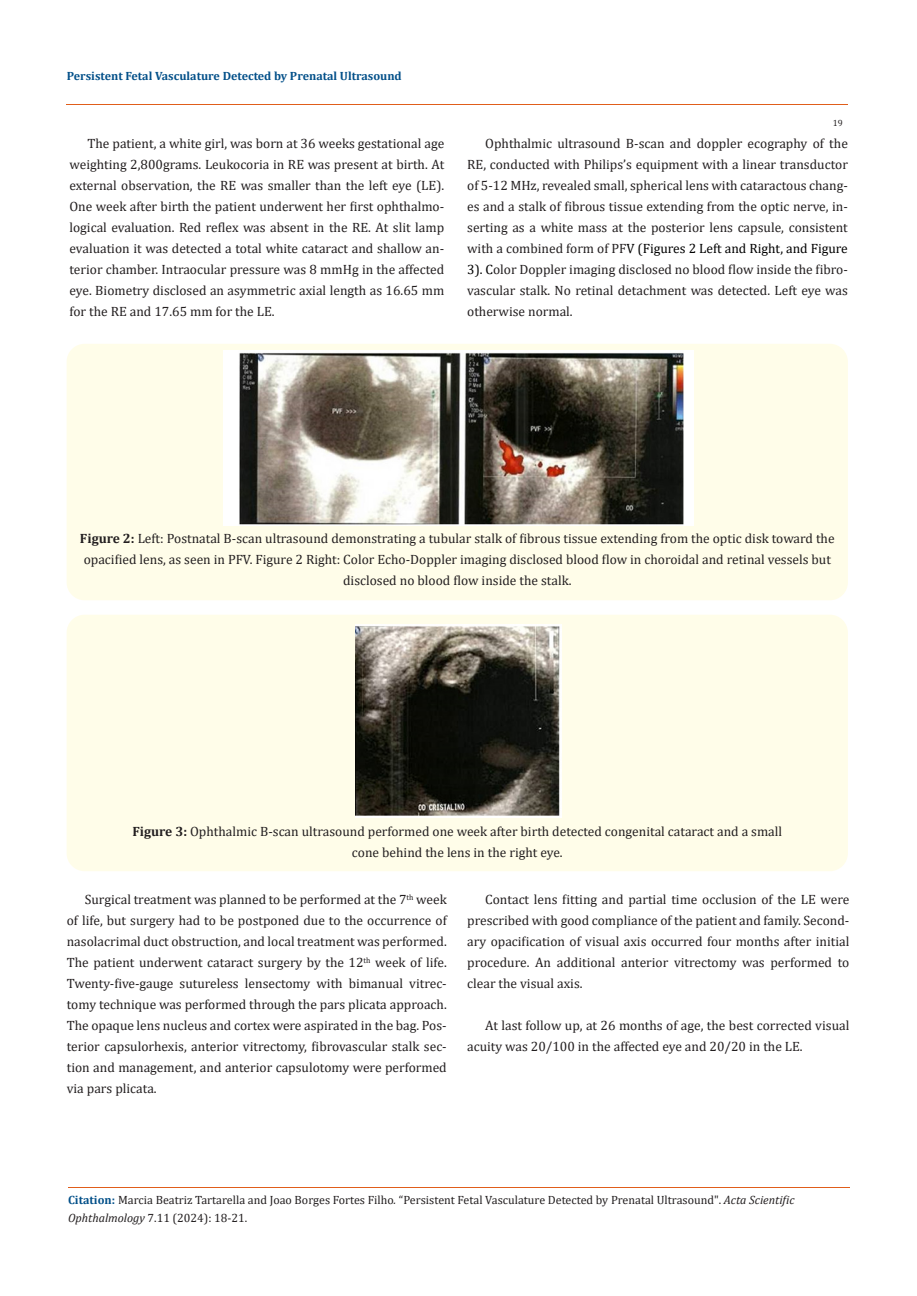
<style>
.page{position:relative;width:917px;height:1296px;background:#fff}
.page>*{position:absolute;margin:0;border:0;box-sizing:border-box;transform-origin:0 0}
.t1{font:13.5px/21px "Cambria";color:#231f20;text-align:justify}
.t2{font:12px/18px "Cambria";color:#231f20}
.t3{font:700 12px "Cambria";color:#035089}
.t4{font:9px "Cambria";color:#231f20}
.s1{color:#000}
.s2{font-weight:700}
.s3{font-weight:700;color:#035089}
.s4{font-style:italic}
</style>
<div class="page">
<hr style="left:66px;top:104px;width:781px;height:1px;background:#e05d1a">
<div style="left:67px;top:344px;width:780px;height:256px;background:#fffde9;border-radius:18px"></div>
<img style="left:224px;top:351px;width:469px;height:174px">
<div style="left:67px;top:615px;width:780px;height:256px;background:#fffde9;border-radius:18px"></div>
<img style="left:355px;top:625px;width:206px;height:193px">
<hr style="left:68px;top:1187px;width:782px;height:1px;background:#e05d1a">
<p class="t3" style="left:67px;top:68px;width:336px">Persistent Fetal Vasculature Detected by Prenatal Ultrasound</p>
<p class="t4" style="left:833px;top:118px;width:11px">19</p>
<p class="t1" style="left:69px;top:133px;width:376px;text-indent:18px">The patient, a white girl, was born at 36 weeks gestational age weighting 2,800grams. Leukocoria in RE was present at birth. At external observation, the RE was smaller than the left eye (LE).<br>One week after birth the patient underwent her first ophthalmo&shy;logical evaluation. Red reflex was absent in the RE. At slit lamp evaluation it was detected a total white cataract and shallow an&shy;terior chamber. Intraocular pressure was 8 mmHg in the affected eye. Biometry disclosed an asymmetric axial length as 16.65 mm for the RE and 17.65 mm for the LE.</p>
<p class="t1" style="left:467px;top:133px;width:382px;text-indent:18px">Ophthalmic ultrasound B-scan and doppler ecography of the RE, conducted with Philips’s equipment with a linear transductor of 5-12 MHz, revealed small, spherical lens with cataractous chang&shy;es and a stalk of fibrous tissue extending from the optic nerve, in&shy;serting as a white mass at the posterior lens capsule, consistent with a combined form of PF<span class="s1">V (Figures 2 Left and Right, and Figure 3). C</span>olor Doppler imaging disclosed no blood flow inside the fibro&shy;vascular stalk. No retinal detachment was detected. Left eye was otherwise normal.</p>
<p class="t1" style="left:80px;top:528px;width:756px;text-align:center"><span class="s2">Figure 2:</span> Left: Postnatal B-scan ultrasound demonstrating a tubular stalk of fibrous tissue extending from the optic disk toward the opacified lens, as seen in PFV. Figure 2 Right: Color Echo-Doppler imaging disclosed blood flow in choroidal and retinal vessels but disclosed no blood flow inside the stalk.</p>
<p class="t1" style="left:132px;top:821px;width:651px"><span class="s2">Figure 3:</span> Ophthalmic B-scan ultrasound performed one week after birth detected congenital cataract and a small</p>
<p class="t1" style="left:352px;top:842px;width:212px">cone behind the lens in the right eye.</p>
<p class="t1" style="left:67px;top:889px;width:381px;text-indent:18px">Surgical treatment was planned to be performed at the 7<sup>th</sup> week of life, but surgery had to be postponed due to the occurrence of nasolacrimal duct obstruction, and local treatment was performed.<br>The patient underwent cataract surgery by the 12<sup>th</sup> week of life.<br>Twenty-five-gauge sutureless lensectomy with bimanual vitrec&shy;tomy technique was performed through the pars plicata approach.<br>The opaque lens nucleus and cortex were aspirated in the bag. Pos&shy;terior capsulorhexis, anterior vitrectomy, fibrovascular stalk sec&shy;tion and management, and anterior capsulotomy were performed via pars plicata.</p>
<p class="t1" style="left:467px;top:889px;width:384px;text-indent:18px">Contact lens fitting and partial time occlusion of the LE were prescribed with good compliance of the patient and family. Second&shy;ary opacification of visual axis occurred four months after initial procedure. An additional anterior vitrectomy was performed to clear the visual axis.</p>
<p class="t1" style="left:467px;top:1015px;width:383px;text-indent:18px">At last follow up, at 26 months of age, the best corrected visual acuity was 20/100 in the affected eye and 20/20 in the LE.</p>
<p class="t2" style="left:68px;top:1191px;width:728px"><span class="s3">Citation:</span> Marcia Beatriz Tartarella and Joao Borges Fortes Filho<span class="s4">.</span> “Persistent Fetal Vasculature Detected by Prenatal Ultrasound". <span class="s4">Acta Scientific<br>Ophthalmology</span> 7.11 (2024): 18-21.</p>
</div>
